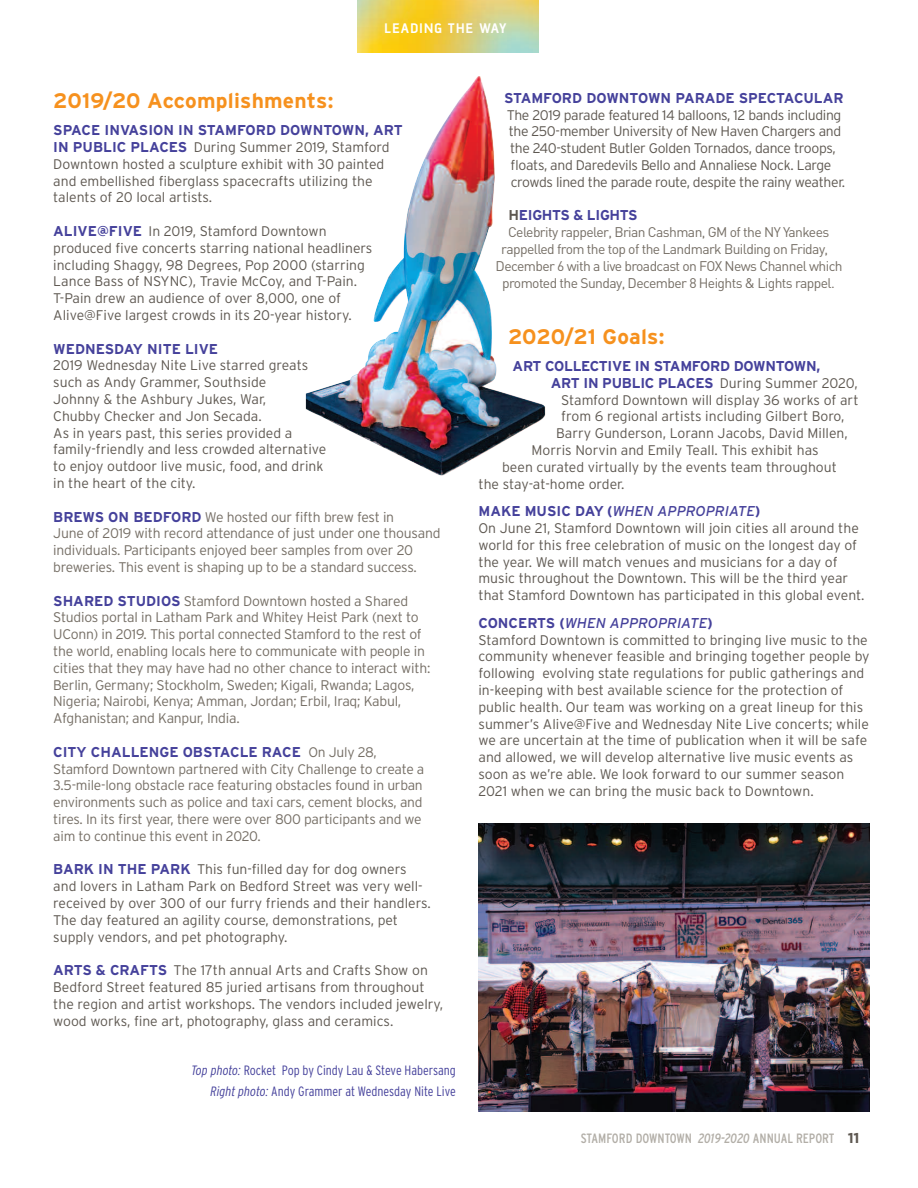
<style>
.page{position:relative;width:918px;height:1188px;background:#fff}
.page>*{position:absolute;margin:0;border:0;box-sizing:border-box;transform-origin:0 0}
.t1{font:700 21px "Interstate";letter-spacing:.01em;color:#f6911e}
.t2{font:700 15px "AF Battersea";letter-spacing:.085em;color:#fff}
.t3{font:700 14.25px "Interstate";color:#45419b}
.t4{font:700 14.25px/16.8px "Interstate";letter-spacing:-.02em;color:#45419b}
.t5{font:italic 14.25px "Interstate";color:#45419b}
.t6{font:300 13.95px/16.8px "Interstate";color:#5e5851}
.t7{font:300 13.95px/16.8px "Interstate";letter-spacing:-.015em;color:#756e65}
.t8{font:300 13.95px/16.8px "Interstate";letter-spacing:-.025em;color:#5e5851}
.t9{font:300 13.8px/16.8px "Interstate";letter-spacing:-.015em;color:#756e65}
.t10{font:13.8px "DIN";letter-spacing:-.04em;color:#756e65}
.t11{font:300 condensed 13.5px/21.1px "Interstate";color:#45419b;text-align:right}
.t12{font:condensed 13.5px "Interstate";color:#b2aea7}
.s1{font-weight:700;font-size:14.25px;color:#45419b}
.s2{font-weight:300;font-size:13.8px;color:#756e65}
.s3{font-style:italic}
.s4{color:#5e5851}
.s5{font-weight:300;font-size:13.95px;color:#5e5851}
.s6{font-weight:700;font-style:normal}
.s7{font-family:"Gotham";font-weight:700;font-stretch:normal;font-size:14.25px;color:#5e5851}
</style>
<div class="page">
<img style="left:358px;top:0;width:181px;height:52px">
<img style="left:478px;top:824px;width:392px;height:288px">
<img style="left:306px;top:76px;width:239px;height:400px">
<p class="t2" style="left:385px;top:23px;width:123px">LEADING THE WAY</p>
<h1 class="t1" style="left:53px;top:89px;width:282px">2019/20 Accomplishments:</h1>
<p class="t3" style="left:53px;top:122px;width:351px">SPACE INVASION IN STAMFORD DOWNTOWN, ART</p>
<p class="t6" style="left:53px;top:139px;width:338px"><span class="s1">IN PUBLIC PLACES</span> During Summer 2019, Stamford Downtown hosted a sculpture exhibit with 30 painted and embellished fiberglass spacecrafts utilizing the talents of 20 local artists.</p>
<p class="t6" style="left:53px;top:223px;width:321px"><span class="s1">ALIVE@FIVE</span> In 2019, Stamford Downtown produced five concerts starring national headliners including Shaggy, 98 Degrees, Pop 2000 (starring Lance Bass of NSYNC), Travie McCoy, and T-Pain.<br>T-Pain drew an audience of over 8,000, one of Alive@Five largest crowds in its 20-year history.</p>
<p class="t3" style="left:53px;top:340px;width:166px">WEDNESDAY NITE LIVE</p>
<p class="t6" style="left:53px;top:357px;width:275px">2019 Wednesday Nite Live starred greats such as Andy Grammer, Southside<br>Johnny &amp; the Ashbury Jukes, War,<br>Chubby Checker and Jon Secada.<br>As in years past, this series provided a family-friendly and less crowded alternative to enjoy outdoor live music, food, and drink in the heart of the city.</p>
<p class="t7" style="left:53px;top:508px;width:389px"><span class="s1">BREWS ON BEDFORD</span> We hosted our fifth brew fest in<br>June of 2019 with record attendance of just under one thousand individuals. Participants enjoyed beer samples from over 20 breweries. This event is shaping up to be a standard success.</p>
<p class="t7" style="left:53px;top:592px;width:379px"><span class="s1">SHARED STUDIOS</span> Stamford Downtown hosted a Shared Studios portal in Latham Park and Whitey Heist Park (next to UConn) in 2019. This portal connected Stamford to the rest of the world, enabling locals here to communicate with people in cities that they may have had no other chance to interact with:<br>Berlin, Germany; Stockholm, Sweden; Kigali, Rwanda; Lagos, Nigeria; Nairobi, Kenya; Amman, Jordan; Erbil, Iraq; Kabul, Afghanistan; and Kanpur, India.</p>
<p class="t3" style="left:53px;top:743px;width:325px">CITY CHALLENGE OBSTACLE RACE <span class="s2">On July 28,</span></p>
<p class="t9" style="left:53px;top:760px;width:373px">Stamford Downtown partnered with City Challenge to create a 3.5-mile-long obstacle race featuring obstacles found in urban environments such as police and taxi cars, cement blocks, and tires. In its first year, there were over 800 participants and we aim to continue this event in 2020.</p>
<p class="t6" style="left:53px;top:861px;width:379px"><span class="s1">BARK IN THE PARK</span> This fun-filled day for dog owners and lovers in Latham Park on Bedford Street was very well&shy;received by over 300 of our furry friends and their handlers.<br>The day featured an agility course, demonstrations, pet supply vendors, and pet photography.</p>
<p class="t6" style="left:53px;top:962px;width:392px"><span class="s1">ARTS &amp; CRAFTS</span> The 17th annual Arts and Crafts Show on Bedford Street featured 85 juried artisans from throughout the region and artist workshops. The vendors included jewelry, wood works, fine art, photography, glass and ceramics.</p>
<p class="t11" style="left:192px;top:1060px;width:266px"><span class="s3">Top photo:</span> Rocket Pop by Cindy Lau &amp; Steve Habersang<br><span class="s3">Right photo:</span> Andy Grammer at Wednesday Nite Live</p>
<p class="t3" style="left:504px;top:89px;width:341px">STAMFORD DOWNTOWN PARADE SPECTACULAR</p>
<p class="t8" style="left:507px;top:106px;width:340px">The 2019 parade featured 14 balloons, 12 bands including the 250-member University of New Haven Chargers and the 240-student Butler Golden Tornados, dance troops, floats, and Daredevils Bello and Annaliese Nock. Large crowds lined the parade route, despite the rainy weather.</p>
<p class="t4" style="left:509px;top:207px;width:131px"><span class="s4">H</span>EIGHTS &amp; LIGHTS</p>
<p class="t10" style="left:508px;top:224px;width:323px">Celebrity rappeler, Brian Cashman, GM of the NY Yankees</p>
<p class="t10" style="left:501px;top:241px;width:328px">rappelled from the top of the Landmark Building on Friday,</p>
<p class="t10" style="left:496px;top:258px;width:349px">December 6 with a live broadcast on FOX News Channel which</p>
<p class="t10" style="left:502px;top:275px;width:334px">promoted the Sunday, December 8 Heights &amp; Lights rappel.</p>
<h1 class="t1" style="left:508px;top:324px;width:158px">2020/21 Goals:</h1>
<p class="t4" style="left:551px;top:358px;width:308px;text-indent:-38px">ART COLLECTIVE IN STAMFORD DOWNTOWN,<br>ART IN PUBLIC PLACES <span class="s5">During Summer 2020,</span></p>
<p class="t6" style="left:561px;top:391px;width:299px">Stamford Downtown will display 36 works of art</p>
<p class="t6" style="left:561px;top:408px;width:285px">from 6 regional artists including Gilbert Boro,</p>
<p class="t6" style="left:556px;top:425px;width:293px">Barry Gunderson, Lorann Jacobs, David Millen,</p>
<p class="t6" style="left:532px;top:442px;width:289px">Morris Norvin and Emily Teall. This exhibit has</p>
<p class="t6" style="left:502px;top:459px;width:336px">been curated virtually by the events team throughout</p>
<p class="t6" style="left:478px;top:475px;width:147px">the stay-at-home order.</p>
<p class="t5" style="left:478px;top:503px;width:284px"><span class="s6">MAKE MUSIC DAY (</span>WHEN APPROPRIATE<span class="s6">)</span></p>
<p class="t6" style="left:478px;top:520px;width:388px">On June 21, Stamford Downtown will join cities all around the world for this free celebration of music on the longest day of the year. We will match venues and musicians for a day of music throughout the Downtown. This will be the third year that Stamford Downtown has participated in this global event.</p>
<p class="t5" style="left:478px;top:614px;width:236px"><span class="s6">CONCERTS (</span>WHEN APPROPRIATE<span class="s6">)</span></p>
<p class="t6" style="left:478px;top:631px;width:393px">Stamford Downtown is committed to bringing live music to the community whenever feasible and bringing together people by following evolving state regulations for public gatherings and in-keeping with best available science for the protection of public health. Our team was working on a great lineup for this summer’s Alive@Five and Wednesday Nite Live concerts; while we are uncertain at the time of publication when it will be safe and allowed, we will develop alternative live music events as soon as we’re able. We look forward to our summer season 2021 when we can bring the music back to Downtown.</p>
<p class="t12" style="left:581px;top:1131px;width:280px">STAMFORD DOWNTOWN <span class="s3">2019-2020</span> ANNUAL REPORT <span class="s7">11</span></p>
</div>
